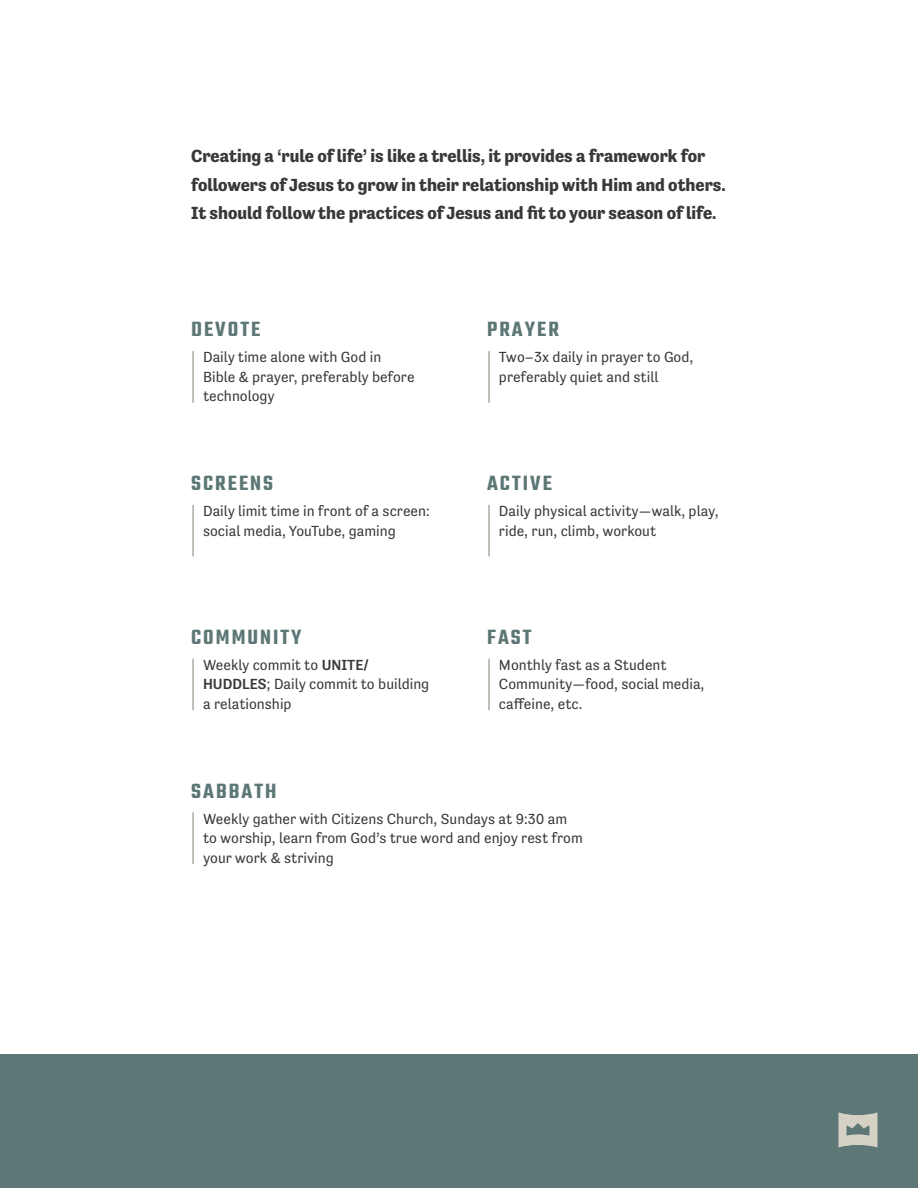
<style>
.page{position:relative;width:918px;height:1188px;background:#fff}
.page>*{position:absolute;margin:0;border:0;box-sizing:border-box;transform-origin:0 0}
.t1{font:600 22.5px "Teko";letter-spacing:.09em;color:#5c7775}
.t2{font:700 18px/28.5px "Tenso";color:#363936}
.t3{font:15px/19.5px "Tenso";color:#363936}
.s1{font-weight:500}
</style>
<div class="page">
<div style="left:0;top:1054px;width:918px;height:134px;background:#5c7775"></div>
<hr style="left:192px;top:351px;width:2px;height:52px;background:#a9aca0">
<hr style="left:488px;top:351px;width:2px;height:52px;background:#a9aca0">
<hr style="left:192px;top:505px;width:2px;height:51px;background:#a9aca0">
<hr style="left:488px;top:505px;width:2px;height:51px;background:#a9aca0">
<hr style="left:192px;top:659px;width:2px;height:51px;background:#a9aca0">
<hr style="left:488px;top:659px;width:2px;height:51px;background:#a9aca0">
<hr style="left:192px;top:812px;width:2px;height:52px;background:#a9aca0">
<svg style="left:839px;top:1112px;width:39px;height:36px"></svg>
<p class="t2" style="left:191px;top:142px;width:536px">Creating a ‘rule of life’ is like a trellis, it provides a framework for followers of Jesus to grow in their relationship with Him and others.<br>It should follow the practices of Jesus and fit to your season of life.</p>
<p class="t1" style="left:191px;top:316px;width:71px">DEVOTE</p>
<p class="t1" style="left:487px;top:316px;width:73px">PRAYER</p>
<p class="t3" style="left:203px;top:347px;width:213px">Daily time alone with God in<br>Bible &amp; prayer, preferably before technology</p>
<p class="t3" style="left:499px;top:347px;width:196px">Two–3x daily in prayer to God, preferably quiet and still</p>
<p class="t1" style="left:191px;top:469px;width:84px">SCREENS</p>
<p class="t1" style="left:487px;top:469px;width:66px">ACTIVE</p>
<p class="t3" style="left:203px;top:501px;width:228px">Daily limit time in front of a screen: social media, YouTube, gaming</p>
<p class="t3" style="left:499px;top:501px;width:221px">Daily physical activity—walk, play, ride, run, climb, workout</p>
<p class="t1" style="left:191px;top:623px;width:112px">COMMUNITY</p>
<p class="t1" style="left:487px;top:623px;width:46px">FAST</p>
<p class="t3" style="left:203px;top:655px;width:228px">Weekly commit to <span class="s1">UNITE/<br>HUDDLES</span>; Daily commit to building a relationship</p>
<p class="t3" style="left:499px;top:655px;width:207px">Monthly fast as a Student<br>Community—food, social media, caffeine, etc.</p>
<p class="t1" style="left:191px;top:777px;width:87px">SABBATH</p>
<p class="t3" style="left:203px;top:809px;width:381px">Weekly gather with Citizens Church, Sundays at 9:30 am to worship, learn from God’s true word and enjoy rest from your work &amp; striving</p>
</div>
